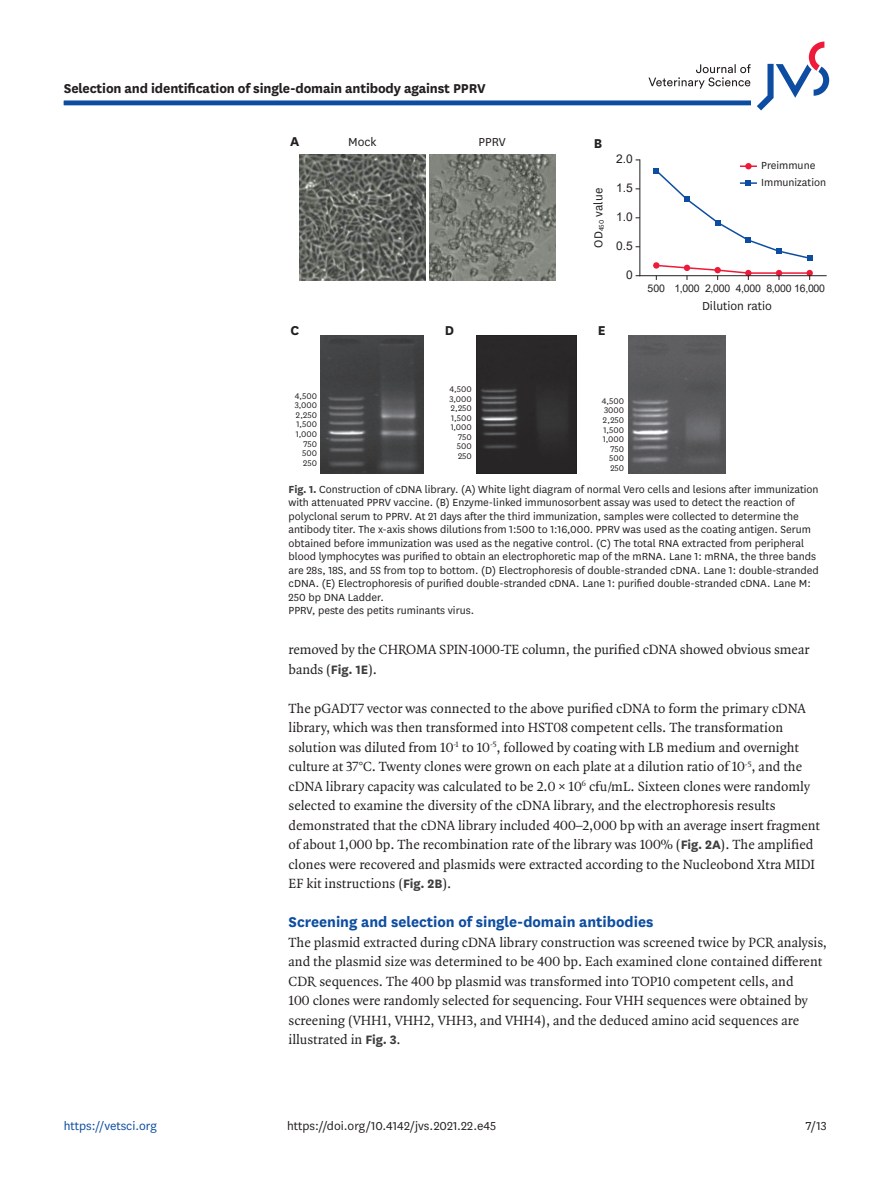
<style>
.page{position:relative;width:893px;height:1191px;background:#fff}
.page>*{position:absolute;margin:0;border:0;box-sizing:border-box;transform-origin:0 0}
.body_title2{font:700 16.5px "National";color:#0d4da1}
.alt-title-type{font:700 15px "National";letter-spacing:-.01em;color:#231f20}
.body_p{font:14.25px/19.5px "Quadraat OT";color:#231f20}
.body_p_first{font:14.25px/19.5px "Quadraat OT";color:#231f20}
.doi_running_footer{font:13.5px "National";color:#231f20}
.t1{font:13.5px "National";color:#0d4da1}
.fig_caption{font:12px/13.5px "National";color:#231f20}
.t2{font:12px "Arial";color:#231f20}
.t3{font:10.5px "Arial";letter-spacing:-.025em;color:#231f20}
.t4{font:9.6px/9.6px "National";color:#231f20;text-align:right}
.s1{font-weight:700;color:#3e3e3f}
.s2{font-family:"National";font-weight:700;color:#3e3e3f}
</style>
<div class="page">
<hr style="left:64px;top:101px;width:687px;height:4px;background:#0d4da1">
<svg style="left:757px;top:42px;width:72px;height:68px"></svg>
<svg style="left:648px;top:64px;width:103px;height:25px"></svg>
<hr style="left:639px;top:160px;width:1px;height:116px;background:#231f20">
<hr style="left:640px;top:275px;width:186px;height:1px;background:#231f20">
<div style="left:745px;top:163px;width:7px;height:6px;background:#ed1a3a;border-radius:50%"></div>
<svg style="left:654px;top:165px;width:158px;height:115px"></svg>
<img style="left:299px;top:154px;width:126px;height:127px">
<img style="left:429px;top:154px;width:126px;height:127px">
<img style="left:321px;top:335px;width:103px;height:138px">
<img style="left:476px;top:335px;width:101px;height:138px">
<img style="left:628px;top:335px;width:98px;height:138px">
<p class="alt-title-type" style="left:64px;top:77px;width:423px">Selection and identification of single-domain antibody against PPRV</p>
<p class="doi_running_footer" style="left:348px;top:133px;width:30px">Mock</p>
<p class="doi_running_footer" style="left:479px;top:133px;width:29px">PPRV</p>
<p class="alt-title-type" style="left:290px;top:131px;width:11px">A</p>
<p class="alt-title-type" style="left:594px;top:132px;width:10px">B</p>
<p class="doi_running_footer" style="left:589px;top:248px;width:61px;rotate:-90deg">OD<sub>450</sub> value</p>
<p class="t2" style="left:616px;top:150px;width:18px">2.0</p>
<p class="t2" style="left:616px;top:179px;width:18px">1.5</p>
<p class="t2" style="left:616px;top:208px;width:18px">1.0</p>
<p class="t2" style="left:616px;top:237px;width:18px">0.5</p>
<p class="t2" style="left:626px;top:266px;width:8px">0</p>
<p class="alt-title-type" style="left:290px;top:320px;width:10px">C</p>
<p class="alt-title-type" style="left:445px;top:320px;width:11px">D</p>
<p class="alt-title-type" style="left:598px;top:320px;width:9px">E</p>
<p class="fig_caption" style="left:761px;top:157px;width:66px;line-height:16.8px">Preimmune<br>Immunization</p>
<p class="t3" style="left:648px;top:281px;width:179px">500 1,000 2,000 4,000 8,000 16,000</p>
<p class="doi_running_footer" style="left:702px;top:297px;width:71px">Dilution ratio</p>
<p class="t4" style="left:295px;top:391px;width:24px">4,500<br>3,000<br>2,250<br>1,500<br>1,000<br>750<br>500<br>250</p>
<p class="t4" style="left:449px;top:384px;width:24px">4,500<br>3,000<br>2,250<br>1,500<br>1,000<br>750<br>500<br>250</p>
<p class="t4" style="left:602px;top:396px;width:24px">4,500<br>3000<br>2,250<br>1,500<br>1,000<br>750<br>500<br>250</p>
<p class="fig_caption" style="left:289px;top:482px;width:532px"><span class="s1">Fig. 1.</span> Construction of cDNA library. (A) White light diagram of normal Vero cells and lesions after immunization with attenuated PPRV vaccine. (B) Enzyme-linked immunosorbent assay was used to detect the reaction of polyclonal serum to PPRV. At 21 days after the third immunization, samples were collected to determine the antibody titer. The x-axis shows dilutions from 1:500 to 1:16,000. PPRV was used as the coating antigen. Serum obtained before immunization was used as the negative control. (C) The total RNA extracted from peripheral blood lymphocytes was purified to obtain an electrophoretic map of the mRNA. Lane 1: mRNA, the three bands are 28s, 18S, and 5S from top to bottom. (D) Electrophoresis of double-stranded cDNA. Lane 1: double-stranded cDNA. (E) Electrophoresis of purified double-stranded cDNA. Lane 1: purified double-stranded cDNA. Lane M:<br>250 bp DNA Ladder.<br>PPRV, peste des petits ruminants virus.</p>
<p class="body_p_first" style="left:289px;top:640px;width:522px">removed by the CHROMA SPIN-1000-TE column, the purified cDNA showed obvious smear bands (<span class="s2">Fig. 1E</span>).</p>
<p class="body_p" style="left:289px;top:698px;width:533px">The pGADT7 vector was connected to the above purified cDNA to form the primary cDNA library, which was then transformed into HST08 competent cells. The transformation solution was diluted from 10<sup>-1</sup> to 10<sup>-5</sup>, followed by coating with LB medium and overnight culture at 37°C. Twenty clones were grown on each plate at a dilution ratio of 10<sup>-5</sup>, and the cDNA library capacity was calculated to be 2.0 × 10<sup>6</sup> cfu/mL. Sixteen clones were randomly selected to examine the diversity of the cDNA library, and the electrophoresis results demonstrated that the cDNA library included 400–2,000 bp with an average insert fragment of about 1,000 bp. The recombination rate of the library was 100% (<span class="s2">Fig. 2A</span>). The amplified clones were recovered and plasmids were extracted according to the Nucleobond Xtra MIDI EF kit instructions (<span class="s2">Fig. 2B</span>).</p>
<p class="body_title2" style="left:289px;top:910px;width:366px">Screening and selection of single-domain antibodies</p>
<p class="body_p_first" style="left:289px;top:932px;width:540px">The plasmid extracted during cDNA library construction was screened twice by PCR analysis, and the plasmid size was determined to be 400 bp. Each examined clone contained different CDR sequences. The 400 bp plasmid was transformed into TOP10 competent cells, and<br>100 clones were randomly selected for sequencing. Four VHH sequences were obtained by screening (VHH1, VHH2, VHH3, and VHH4), and the deduced amino acid sequences are illustrated in <span class="s2">Fig. 3</span>.</p>
<p class="t1" style="left:64px;top:1116px;width:95px">https://vetsci.org</p>
<p class="doi_running_footer" style="left:287px;top:1116px;width:211px">https://doi.org/10.4142/jvs.2021.22.e45</p>
<p class="doi_running_footer" style="left:806px;top:1116px;width:22px">7/13</p>
</div>
